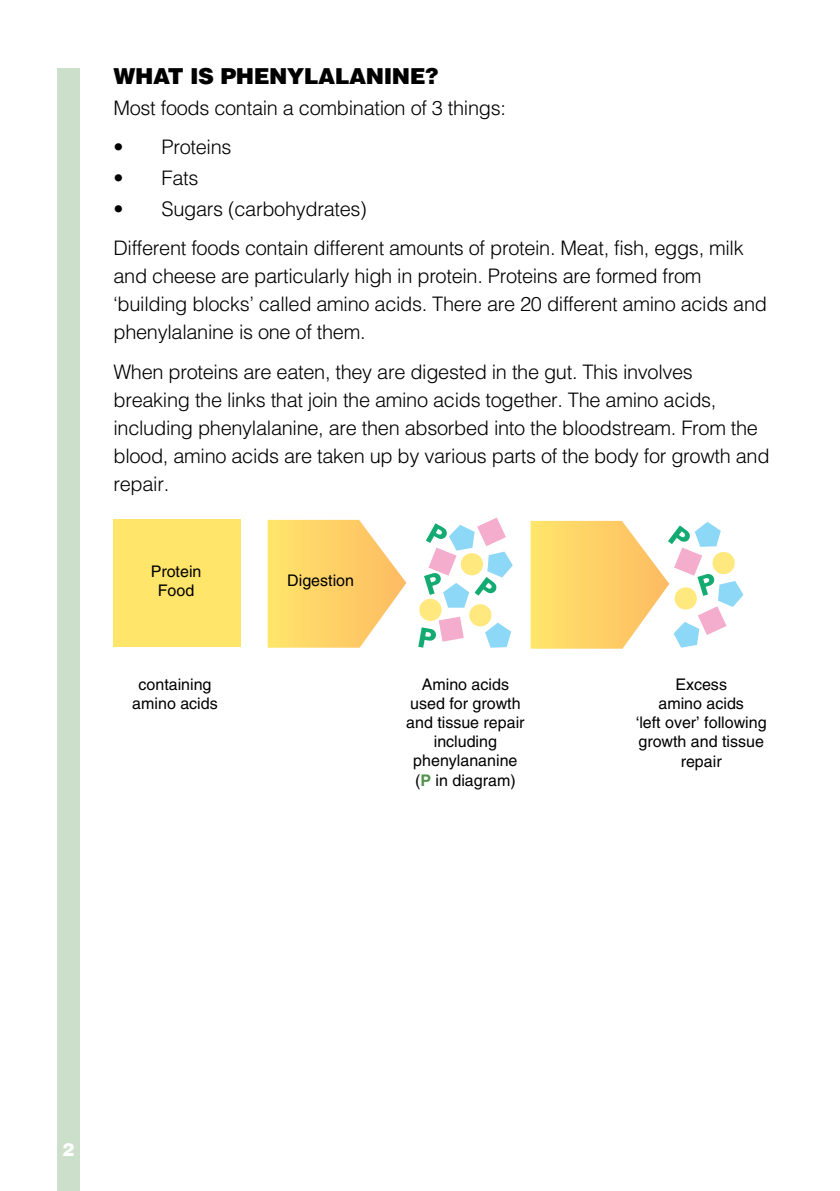
<style>
.page{position:relative;width:840px;height:1191px;background:#fff}
.page>*{position:absolute;margin:0;border:0;box-sizing:border-box;transform-origin:0 0}
.t1{font:900 22px "Helvetica";letter-spacing:-.02em;color:#000}
.t2{font:300 20px/28px "Helvetica";letter-spacing:-.015em;color:#000}
.t3{font:900 18px "Helvetica";color:#fff}
.t4{font:16px/19.2px "Helvetica";color:#000;text-align:center}
.s1{font-weight:700;color:#51944d}
</style>
<div class="page">
<div style="left:57px;top:68px;width:22px;height:1123px;background:#cbdfca"></div>
<div style="left:113px;top:519px;width:127px;height:128px;background:#ffe569"></div>
<img style="left:267px;top:520px;width:139px;height:127px">
<svg style="left:485px;top:622px;width:26px;height:25px"></svg>
<div style="left:469px;top:604px;width:22px;height:22px;background:#ffe97f;border-radius:50%"></div>
<div style="left:419px;top:599px;width:22px;height:22px;background:#ffe97f;border-radius:50%"></div>
<svg style="left:424px;top:517px;width:88px;height:90px"></svg>
<svg style="left:418px;top:616px;width:45px;height:31px"></svg>
<svg style="left:669px;top:522px;width:74px;height:125px"></svg>
<img style="left:530px;top:521px;width:139px;height:127px">
<p class="t1" style="left:113px;top:63px;width:326px">WHAT IS PHENYLALANINE?</p>
<p class="t2" style="left:113px;top:94px;width:394px">Most foods contain a combination of 3 things:</p>
<p class="t2" style="left:113px;top:133px;width:119px">• Proteins</p>
<p class="t2" style="left:113px;top:164px;width:86px">• Fats</p>
<p class="t2" style="left:113px;top:189px;width:631px;line-height:39.4px">• Sugars (carbohydrates)<br>Different foods contain different amounts of protein. Meat, fish, eggs, milk</p>
<p class="t2" style="left:113px;top:262px;width:654px">and cheese are particularly high in protein. Proteins are formed from ‘building blocks’ called amino acids. There are 20 different amino acids and phenylalanine is one of them.</p>
<p class="t2" style="left:113px;top:357px;width:657px">When proteins are eaten, they are digested in the gut. This involves breaking the links that join the amino acids together. The amino acids, including phenylalanine, are then absorbed into the bloodstream. From the blood, amino acids are taken up by various parts of the body for growth and repair.</p>
<p class="t4" style="left:151px;top:563px;width:52px">Protein<br>Food</p>
<p class="t4" style="left:287px;top:572px;width:68px">Digestion</p>
<p class="t4" style="left:132px;top:676px;width:87px">containing amino acids</p>
<p class="t4" style="left:406px;top:676px;width:120px">Amino acids used for growth and tissue repair including phenylananine (<span class="s1">P</span> in diagram)</p>
<p class="t4" style="left:635px;top:676px;width:132px">Excess<br>amino acids<br>‘left over’ following growth and tissue repair</p>
<p class="t3" style="left:62px;top:1138px;width:14px">2</p>
</div>
